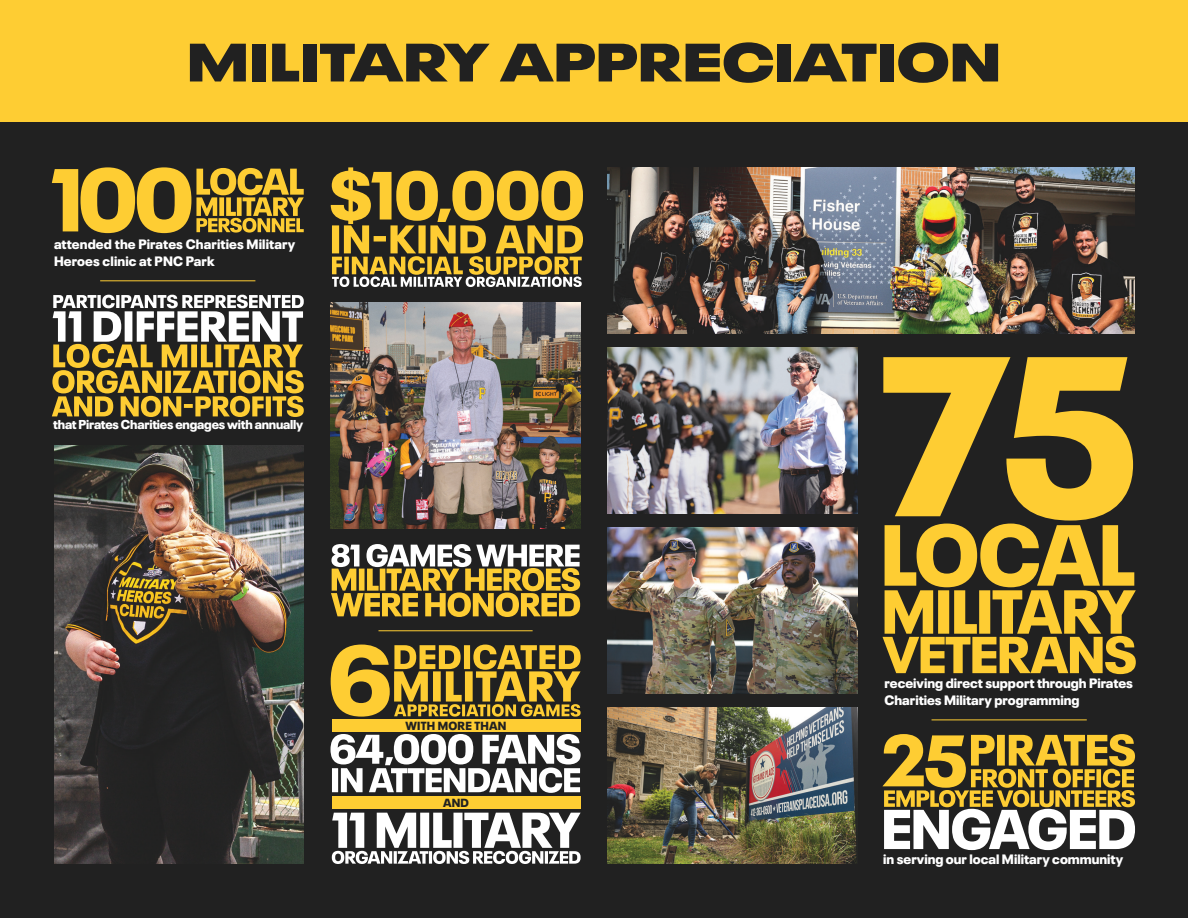
<style>
.page{position:relative;width:1188px;height:918px;background:#212121}
.page>*{position:absolute;margin:0;border:0;box-sizing:border-box;transform-origin:0 0}
.t1{font:900 expanded 53.55px "Neue Plak";color:#212121}
.t2{font:900 13.5px/16.5px "Neue Plak";color:#fff}
.t3{font:900 12.75px "Neue Plak";letter-spacing:-.015em;color:#fff}
.t4{font:900 11.7px "Neue Plak";letter-spacing:.02em;color:#212121}
</style>
<div class="page">
<div style="left:0;top:0;width:1188px;height:122px;background:#fecd33"></div>
<svg style="left:883px;top:357px;width:253px;height:317px"></svg>
<svg style="left:331px;top:167px;width:252px;height:120px"></svg>
<svg style="left:52px;top:167px;width:252px;height:66px"></svg>
<svg style="left:52px;top:295px;width:252px;height:122px"></svg>
<hr style="left:100px;top:280px;width:155px;height:1px;background:#fecd33">
<svg style="left:331px;top:544px;width:249px;height:73px"></svg>
<hr style="left:378px;top:630px;width:155px;height:1px;background:#fecd33">
<div style="left:332px;top:719px;width:248px;height:13px;background:#fecd33"></div>
<div style="left:332px;top:796px;width:248px;height:13px;background:#fecd33"></div>
<svg style="left:332px;top:813px;width:249px;height:51px"></svg>
<svg style="left:330px;top:734px;width:251px;height:59px"></svg>
<svg style="left:331px;top:645px;width:250px;height:72px"></svg>
<svg style="left:883px;top:734px;width:252px;height:116px"></svg>
<hr style="left:932px;top:720px;width:155px;height:1px;background:#fecd33">
<img style="left:330px;top:302px;width:250px;height:227px">
<img style="left:608px;top:167px;width:526px;height:167px">
<img style="left:608px;top:707px;width:249px;height:157px">
<img style="left:608px;top:347px;width:249px;height:167px">
<img style="left:608px;top:527px;width:249px;height:167px">
<img style="left:54px;top:446px;width:250px;height:418px">
<h1 class="t1" style="left:187px;top:16px;width:816px">MILITARY APPRECIATION</h1>
<p class="t2" style="left:54px;top:235px;width:243px">attended the Pirates Charities Military<br>Heroes clinic at PNC Park</p>
<p class="t3" style="left:53px;top:414px;width:251px">that Pirates Charities engages with annually</p>
<p class="t4" style="left:406px;top:716px;width:102px">WITH MORE THAN</p>
<p class="t4" style="left:443px;top:794px;width:28px">AND</p>
<p class="t2" style="left:885px;top:674px;width:250px">receiving direct support through Pirates<br>Charities Military programming</p>
<p class="t2" style="left:883px;top:849px;width:241px">in serving our local Military community</p>
</div>
